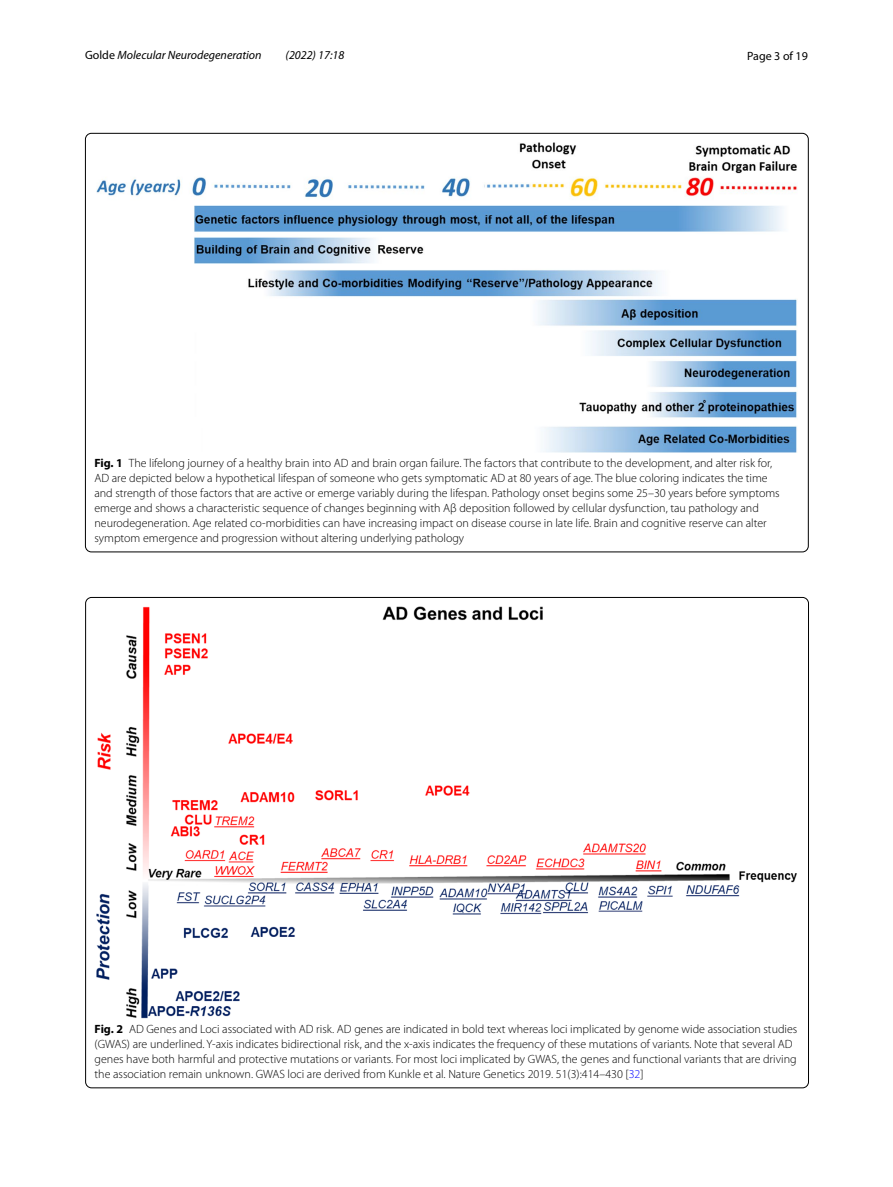
<style>
.page{position:relative;width:893px;height:1187px;background:#fff}
.page>*{position:absolute;margin:0;border:0;box-sizing:border-box;transform-origin:0 0}
.t1{font:300 12px/15px "Myriad Pro";color:#000}
.t2{font:italic 12px "Myriad Pro";color:#000}
.t3{font:12px "Myriad Pro";color:#000}
.s1{font-style:normal}
.s2{font-weight:700}
.s3{color:#00f}
</style>
<div class="page">
<img style="left:97px;top:142px;width:700px;height:310px">
<img style="left:97px;top:606px;width:700px;height:412px">
<p class="t2" style="left:85px;top:48px;width:178px"><span class="s1">Golde</span> Molecular Neurodegeneration</p>
<p class="t2" style="left:286px;top:48px;width:60px">(2022) 17:18</p>
<p class="t3" style="left:747px;top:48px;width:62px">Page 3 of 19</p>
<p class="t1" style="left:94px;top:456px;width:687px"><span class="s2">Fig. 1</span> The lifelong journey of a healthy brain into AD and brain organ failure. The factors that contribute to the development, and alter risk for, AD are depicted below a hypothetical lifespan of someone who gets symptomatic AD at 80 years of age. The blue coloring indicates the time and strength of those factors that are active or emerge variably during the lifespan. Pathology onset begins some 25–30 years before symptoms emerge and shows a characteristic sequence of changes beginning with Aβ deposition followed by cellular dysfunction, tau pathology and neurodegeneration. Age related co-morbidities can have increasing impact on disease course in late life. Brain and cognitive reserve can alter symptom emergence and progression without altering underlying pathology</p>
<p class="t1" style="left:95px;top:1021px;width:704px"><span class="s2">Fig. 2</span> AD Genes and Loci associated with AD risk. AD genes are indicated in bold text whereas loci implicated by genome wide association studies (GWAS) are underlined. Y-axis indicates bidirectional risk, and the x-axis indicates the frequency of these mutations of variants. Note that several AD genes have both harmful and protective mutations or variants. For most loci implicated by GWAS, the genes and functional variants that are driving the association remain unknown. GWAS loci are derived from Kunkle et al. Nature Genetics 2019. 51(3):414–430 [<span class="s3">32</span>]</p>
</div>
